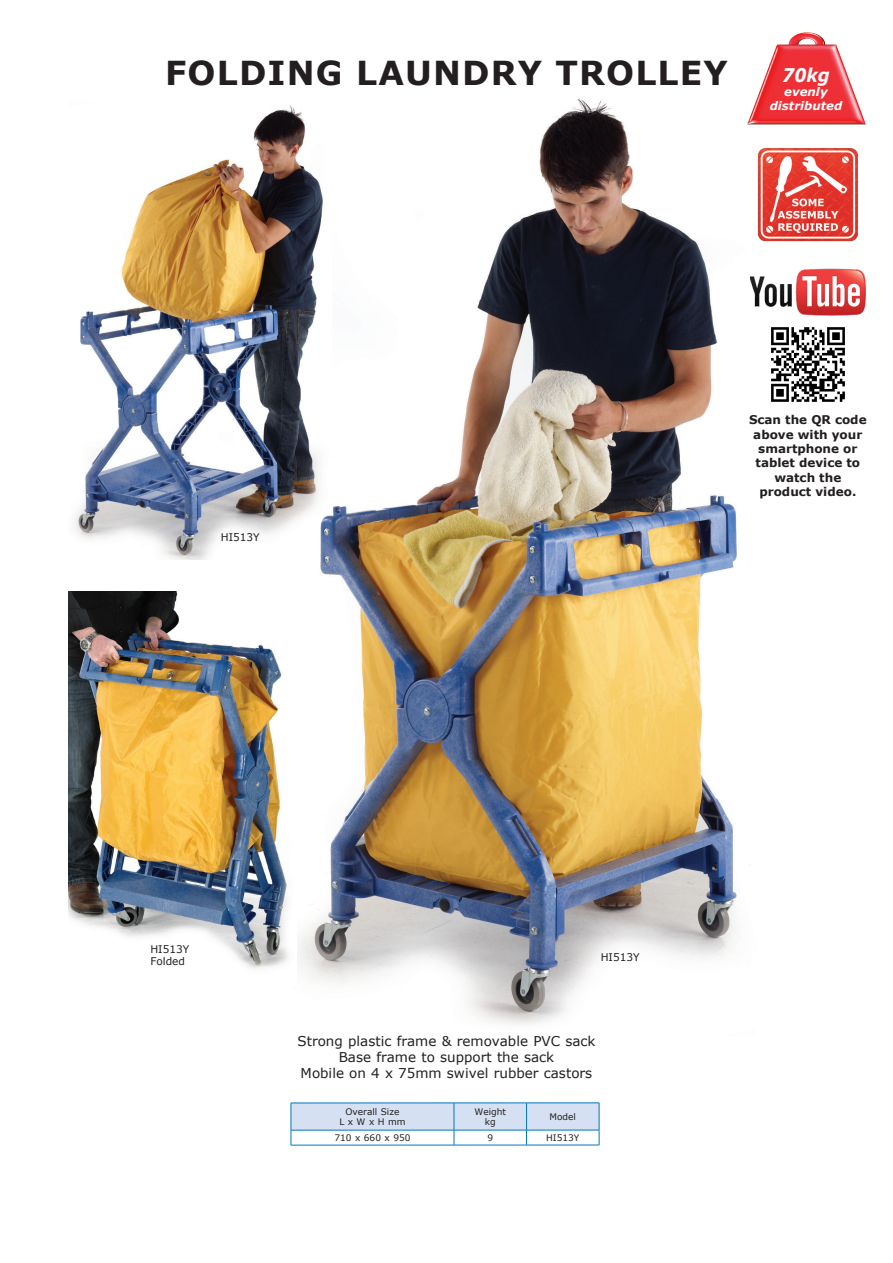
<style>
.page{position:relative;width:893px;height:1263px;background:#fff}
.page>*{position:absolute;margin:0;border:0;box-sizing:border-box;transform-origin:0 0}
.t1{font:700 33px "Verdana";letter-spacing:.035em;color:#231f20}
.t2{font:italic 700 18.9px "Verdana";color:#fff;scale:.9 1}
.t3{font:13.5px "Verdana";color:#231f20}
.t4{font:700 12px/14.4px "Verdana";color:#231f20;text-align:center}
.t5{font:italic 700 11.7px/14.1px "Verdana";color:#fff;text-align:center}
.t6{font:10.5px "Verdana";color:#231f20}
.t7{font:9px "Verdana";color:#231f20}
</style>
<div class="page">
<img style="left:297px;top:99px;width:453px;height:926px">
<img style="left:742px;top:32px;width:124px;height:138px">
<img style="left:754px;top:145px;width:108px;height:97px">
<hr style="left:454px;top:1102px;width:72px;height:1px;background:#0077c0">
<hr style="left:526px;top:1102px;width:73px;height:1px;background:#0077c0">
<hr style="left:291px;top:1145px;width:163px;height:1px;background:#0077c0">
<hr style="left:454px;top:1145px;width:73px;height:1px;background:#0077c0">
<hr style="left:527px;top:1145px;width:72px;height:1px;background:#0077c0">
<svg style="left:291px;top:1103px;width:309px;height:42px"></svg>
<svg style="left:297px;top:99px;width:35px;height:481px"></svg>
<img style="left:74px;top:101px;width:258px;height:459px">
<img style="left:68px;top:591px;width:220px;height:378px">
<img style="left:750px;top:268px;width:115px;height:48px">
<img style="left:771px;top:327px;width:74px;height:75px">
<p class="t1" style="left:165px;top:49px;width:564px">FOLDING LAUNDRY TROLLEY</p>
<p class="t2" style="left:782px;top:62px;width:54px">70kg</p>
<p class="t5" style="left:770px;top:85px;width:74px">evenly distributed</p>
<p class="t6" style="left:221px;top:530px;width:40px">HI513Y</p>
<p class="t4" style="left:749px;top:412px;width:119px">Scan the QR code</p>
<p class="t4" style="left:753px;top:427px;width:111px">above with your</p>
<p class="t4" style="left:758px;top:441px;width:101px">smartphone or</p>
<p class="t4" style="left:755px;top:456px;width:106px">tablet device to watch the</p>
<p class="t4" style="left:759px;top:484px;width:98px">product video.</p>
<p class="t6" style="left:150px;top:942px;width:40px">HI513Y</p>
<p class="t6" style="left:150px;top:954px;width:36px">Folded</p>
<p class="t6" style="left:601px;top:950px;width:40px">HI513Y</p>
<p class="t3" style="left:297px;top:1031px;width:300px">Strong plastic frame &amp; removable PVC sack</p>
<p class="t3" style="left:339px;top:1048px;width:217px">Base frame to support the sack</p>
<p class="t3" style="left:301px;top:1064px;width:293px">Mobile on 4 x 75mm swivel rubber castors</p>
<p class="t7" style="left:345px;top:1105px;width:56px">Overall Size</p>
<p class="t7" style="left:339px;top:1116px;width:68px">L x W x H mm</p>
<p class="t7" style="left:474px;top:1105px;width:33px">Weight</p>
<p class="t7" style="left:485px;top:1116px;width:12px">kg</p>
<p class="t7" style="left:550px;top:1110px;width:28px">Model</p>
<p class="t7" style="left:334px;top:1131px;width:78px">710 x 660 x 950</p>
<p class="t7" style="left:487px;top:1131px;width:7px">9</p>
<p class="t7" style="left:546px;top:1131px;width:35px">HI513Y</p>
</div>
